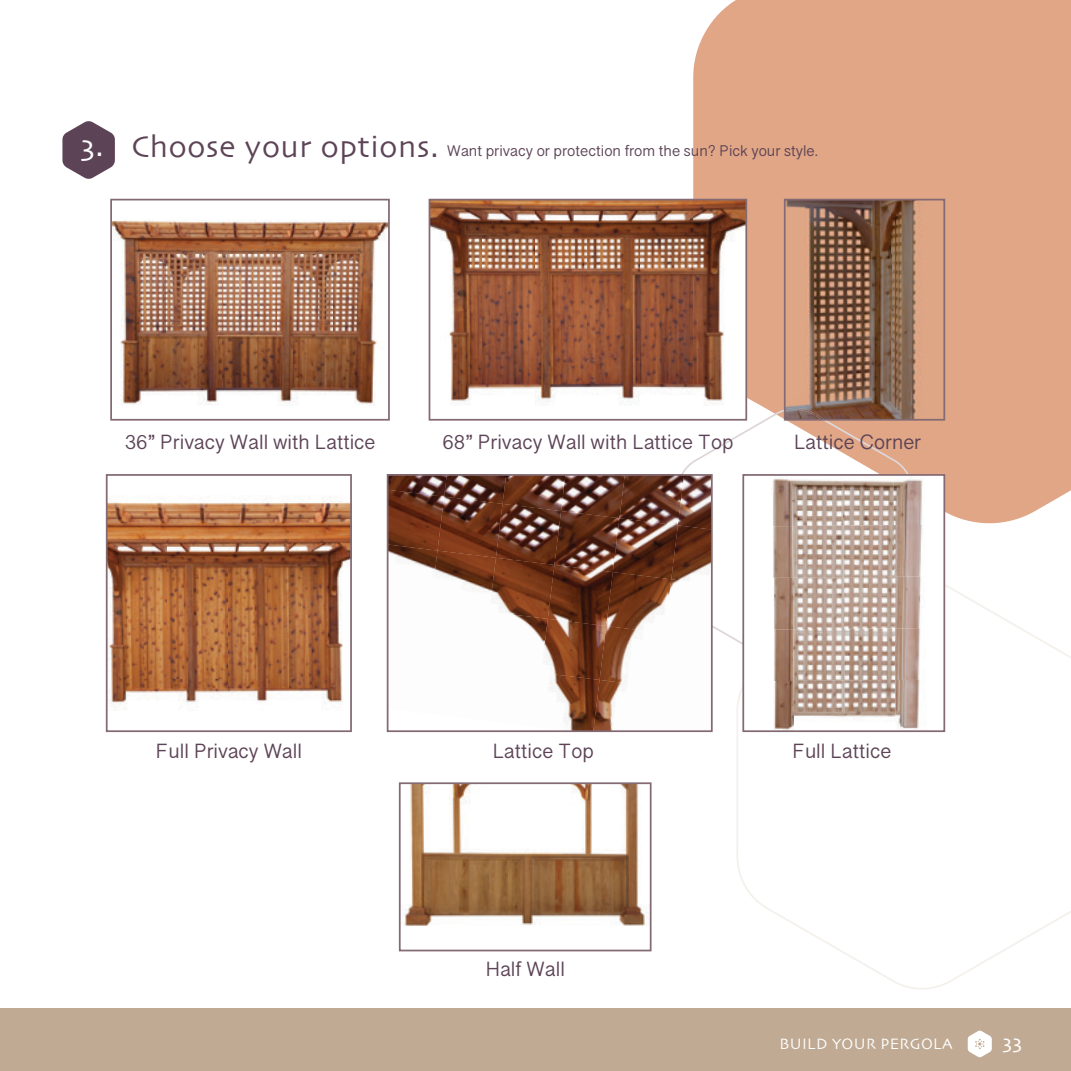
<style>
.page{position:relative;width:1071px;height:1071px;background:#fff}
.page>*{position:absolute;margin:0;border:0;box-sizing:border-box;transform-origin:0 0}
.t1{font:31.5px "Skia";letter-spacing:.02em;color:#5c4355}
.t2{font:21px "Myanmar Sangam MN";color:#5c4355}
.t3{font:21px "Skia";color:#fff}
.t4{font:15.75px "Myanmar Sangam MN";color:#5c4355}
.t5{font:15.75px "Skia";letter-spacing:.02em;color:#fff}
.s1{color:#fff}
</style>
<div class="page">
<svg style="left:62px;top:121px;width:53px;height:58px"></svg>
<div style="left:693px;top:0;width:378px;height:527px;background:#e0a686"></div>
<svg style="left:681px;top:408px;width:232px;height:233px"></svg>
<svg style="left:736px;top:580px;width:335px;height:410px"></svg>
<div style="left:0;top:1008px;width:1071px;height:63px;background:#c0aa93"></div>
<img style="left:390px;top:477px;width:54px;height:13px">
<img style="left:444px;top:477px;width:58px;height:20px">
<img style="left:502px;top:477px;width:59px;height:27px">
<img style="left:561px;top:477px;width:58px;height:34px">
<img style="left:619px;top:477px;width:59px;height:41px">
<img style="left:678px;top:477px;width:32px;height:48px">
<img style="left:390px;top:490px;width:54px;height:54px">
<img style="left:437px;top:497px;width:66px;height:54px">
<img style="left:496px;top:504px;width:65px;height:54px">
<img style="left:554px;top:511px;width:66px;height:54px">
<img style="left:613px;top:518px;width:65px;height:54px">
<img style="left:671px;top:525px;width:39px;height:54px">
<img style="left:390px;top:544px;width:48px;height:25px">
<img style="left:431px;top:551px;width:65px;height:41px">
<img style="left:489px;top:558px;width:66px;height:54px">
<img style="left:548px;top:565px;width:65px;height:54px">
<img style="left:606px;top:572px;width:65px;height:54px">
<img style="left:665px;top:579px;width:45px;height:54px">
<img style="left:500px;top:612px;width:48px;height:27px">
<img style="left:541px;top:619px;width:65px;height:54px">
<img style="left:600px;top:626px;width:43px;height:54px">
<img style="left:681px;top:633px;width:29px;height:8px">
<img style="left:549px;top:673px;width:51px;height:56px">
<img style="left:593px;top:680px;width:33px;height:49px">
<div style="left:387px;top:474px;width:326px;height:258px;border:2px solid #846b73"></div>
<img style="left:113px;top:220px;width:274px;height:186px">
<div style="left:110px;top:199px;width:280px;height:222px;border:2px solid #846b73"></div>
<img style="left:432px;top:202px;width:312px;height:216px">
<div style="left:429px;top:199px;width:318px;height:222px;border:2px solid #846b73"></div>
<img style="left:787px;top:202px;width:155px;height:216px">
<img style="left:787px;top:408px;width:39px;height:10px">
<div style="left:784px;top:199px;width:161px;height:222px;border:2px solid #846b73"></div>
<img style="left:109px;top:497px;width:240px;height:214px">
<div style="left:106px;top:474px;width:246px;height:258px;border:2px solid #846b73"></div>
<img style="left:745px;top:477px;width:148px;height:48px">
<img style="left:893px;top:477px;width:49px;height:48px">
<img style="left:745px;top:525px;width:197px;height:51px">
<img style="left:745px;top:576px;width:197px;height:52px">
<img style="left:745px;top:628px;width:197px;height:101px">
<div style="left:742px;top:474px;width:203px;height:258px;border:2px solid #846b73"></div>
<img style="left:403px;top:785px;width:246px;height:141px">
<div style="left:399px;top:782px;width:253px;height:169px;border:2px solid #846b73"></div>
<svg style="left:968px;top:1031px;width:24px;height:26px"></svg>
<h1 class="t1" style="left:80px;top:128px;width:360px"><span class="s1">3.</span> Choose your options.</h1>
<p class="t4" style="left:447px;top:141px;width:373px">Want privacy or protection from the sun? Pick your style.</p>
<p class="t2" style="left:125px;top:430px;width:252px">36” Privacy Wall with Lattice</p>
<p class="t2" style="left:794px;top:430px;width:129px">Lattice Corner</p>
<p class="t2" style="left:442px;top:430px;width:293px">68” Privacy Wall with Lattice Top</p>
<p class="t2" style="left:156px;top:739px;width:148px">Full Privacy Wall</p>
<p class="t2" style="left:492px;top:739px;width:103px">Lattice Top</p>
<p class="t2" style="left:485px;top:957px;width:81px">Half Wall</p>
<p class="t2" style="left:792px;top:739px;width:101px">Full Lattice</p>
<p class="t5" style="left:780px;top:1035px;width:175px">BUILD YOUR PERGOLA</p>
<p class="t3" style="left:1002px;top:1030px;width:21px">33</p>
</div>
